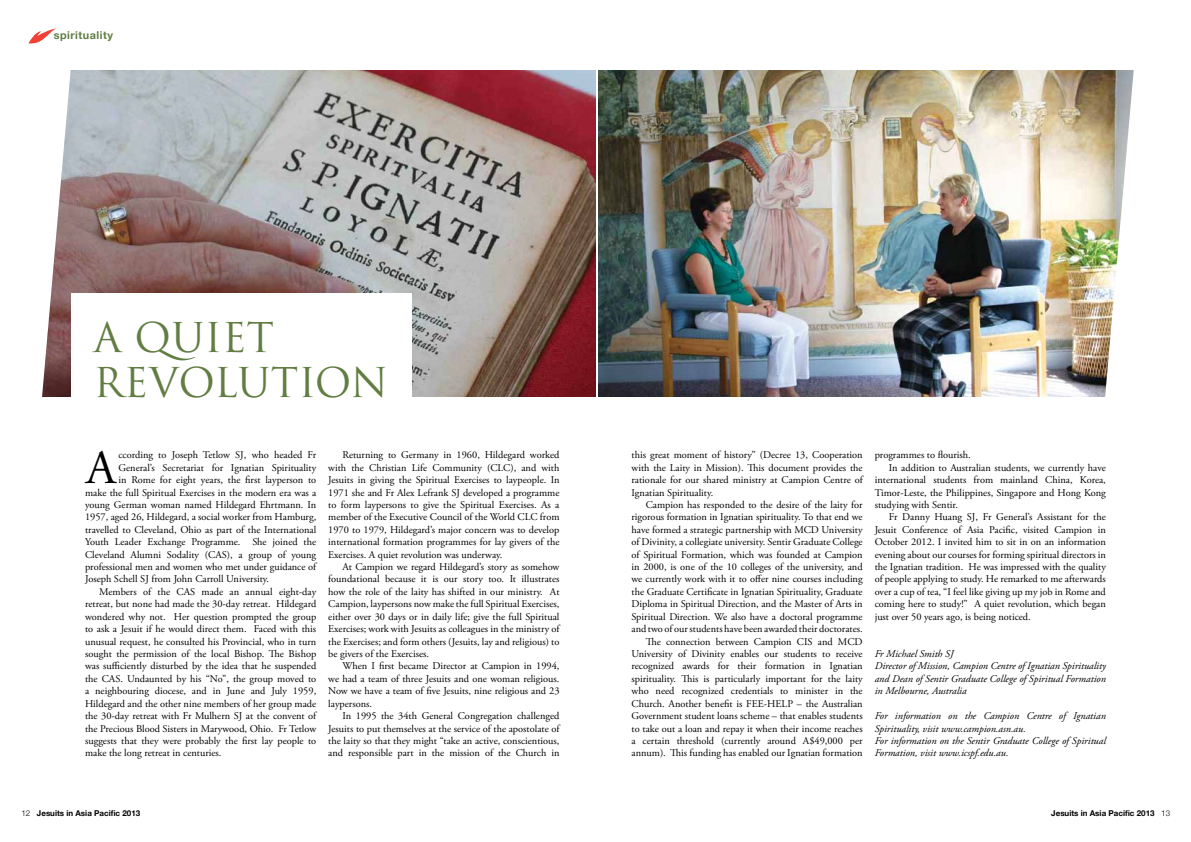
<style>
.page{position:relative;width:1191px;height:842px;background:#fff}
.page>*{position:absolute;margin:0;border:0;box-sizing:border-box;transform-origin:0 0}
.t1{font:47.8px "Adobe Garamond Pro";color:#000}
.t2{font:40px/45px "Trajan Pro";color:#617d42}
.t3{font:700 10.8px "Helvetica Neue";letter-spacing:.05em;color:#617d42}
.t4{font:10.4px/12.4px "Adobe Garamond Pro";letter-spacing:-.005em;color:#000;text-align:justify}
.t5{font:italic 10.4px/12.4px "Adobe Garamond Pro";color:#000}
.t6{font:10.4px "Adobe Garamond Pro";letter-spacing:-.03em;color:#000}
.t7{font:700 8px "Helvetica Neue";color:#000}
.s1{font-weight:300}
</style>
<div class="page">
<img style="left:598px;top:71px;width:501px;height:326px">
<img style="left:71px;top:71px;width:524px;height:326px">
<svg style="left:42px;top:70px;width:29px;height:327px"></svg>
<svg style="left:28px;top:28px;width:28px;height:16px"></svg>
<div style="left:71px;top:294px;width:340px;height:117px;background:#fff"></div>
<img style="left:1099px;top:70px;width:35px;height:327px">
<p class="t3" style="left:54px;top:25px;width:61px">spirituality</p>
<h2 class="t2" style="left:94px;top:315px;width:296px">A QUIET<br>REVOLUTION</h2>
<h1 class="t1" style="left:86px;top:439px;width:31px">A</h1>
<p class="t4" style="left:118px;top:449px;width:199px">ccording to Joseph Tetlow SJ, who headed Fr</p>
<p class="t4" style="left:118px;top:462px;width:199px">General’s Secretariat for Ignatian Spirituality</p>
<p class="t4" style="left:118px;top:474px;width:199px">in Rome for eight years, the first layperson to</p>
<p class="t4" style="left:85px;top:486px;width:233px">make the full Spiritual Exercises in the modern era was a</p>
<p class="t4" style="left:85px;top:499px;width:233px">young German woman named Hildegard Ehrtmann. In</p>
<p class="t4" style="left:85px;top:511px;width:233px">1957, aged 26, Hildegard, a social worker from Hamburg,</p>
<p class="t4" style="left:85px;top:524px;width:233px">travelled to Cleveland, Ohio as part of the International</p>
<p class="t4" style="left:85px;top:536px;width:233px">Youth Leader Exchange Programme. She joined the</p>
<p class="t4" style="left:85px;top:548px;width:233px">Cleveland Alumni Sodality (CAS), a group of young</p>
<p class="t4" style="left:85px;top:561px;width:234px">professional men and women who met under guidance of</p>
<p class="t6" style="left:85px;top:573px;width:185px">Joseph Schell SJ from John Carroll University.</p>
<p class="t4" style="left:99px;top:586px;width:218px">Members of the CAS made an annual eight-day</p>
<p class="t4" style="left:85px;top:598px;width:233px">retreat, but none had made the 30-day retreat. Hildegard</p>
<p class="t4" style="left:85px;top:611px;width:233px">wondered why not. Her question prompted the group</p>
<p class="t4" style="left:85px;top:623px;width:233px">to ask a Jesuit if he would direct them. Faced with this</p>
<p class="t4" style="left:85px;top:635px;width:233px">unusual request, he consulted his Provincial, who in turn</p>
<p class="t4" style="left:85px;top:648px;width:233px">sought the permission of the local Bishop. The Bishop</p>
<p class="t4" style="left:85px;top:660px;width:233px">was sufficiently disturbed by the idea that he suspended</p>
<p class="t4" style="left:85px;top:673px;width:233px">the CAS. Undaunted by his “No”, the group moved to</p>
<p class="t4" style="left:85px;top:685px;width:233px">a neighbouring diocese, and in June and July 1959,</p>
<p class="t4" style="left:85px;top:697px;width:233px">Hildegard and the other nine members of her group made</p>
<p class="t4" style="left:85px;top:710px;width:234px">the 30-day retreat with Fr Mulhern SJ at the convent of</p>
<p class="t4" style="left:85px;top:722px;width:233px">the Precious Blood Sisters in Marywood, Ohio. Fr Tetlow</p>
<p class="t4" style="left:85px;top:735px;width:233px">suggests that they were probably the first lay people to</p>
<p class="t4" style="left:85px;top:747px;width:138px">make the long retreat in centuries.</p>
<p class="t4" style="left:328px;top:449px;width:233px;text-indent:14px">Returning to Germany in 1960, Hildegard worked with the Christian Life Community (CLC), and with Jesuits in giving the Spiritual Exercises to laypeople. In 1971 she and Fr Alex Lefrank SJ developed a programme to form laypersons to give the Spiritual Exercises. As a member of the Executive Council of the World CLC from 1970 to 1979, Hildegard’s major concern was to develop international formation programmes for lay givers of the Exercises. A quiet revolution was underway.</p>
<p class="t4" style="left:328px;top:561px;width:234px;text-align:left;text-indent:14px">At Campion we regard Hildegard’s story as somehow foundational because it is our story too. It illustrates how the role of the laity has shifted in our ministry. At Campion, laypersons now make the full Spiritual Exercises, either over 30 days or in daily life; give the full Spiritual Exercises; work with Jesuits as colleagues in the ministry of the Exercises; and form others (Jesuits, lay and religious) to be givers of the Exercises.</p>
<p class="t4" style="left:328px;top:660px;width:233px;text-indent:14px">When I first became Director at Campion in 1994, we had a team of three Jesuits and one woman religious.<br>Now we have a team of five Jesuits, nine religious and 23 laypersons.</p>
<p class="t4" style="left:328px;top:710px;width:234px;text-indent:14px">In 1995 the 34th General Congregation challenged Jesuits to put themselves at the service of the apostolate of the laity so that they might “take an active, conscientious, and responsible part in the mission of the Church in</p>
<p class="t4" style="left:631px;top:449px;width:234px">this great moment of history” (Decree 13, Cooperation with the Laity in Mission). This document provides the rationale for our shared ministry at Campion Centre of Ignatian Spirituality.</p>
<p class="t4" style="left:631px;top:499px;width:233px;text-align:right">Campion has responded to the desire of the laity for rigorous formation in Ignatian spirituality. To that end we have formed a strategic partnership with MCD University of Divinity, a collegiate university. Sentir Graduate College of Spiritual Formation, which was founded at Campion in 2000, is one of the 10 colleges of the university, and we currently work with it to offer nine courses including the Graduate Certificate in Ignatian Spirituality, Graduate Diploma in Spiritual Direction, and the Master of Arts in Spiritual Direction. We also have a doctoral programme and two of our students have been awarded their doctorates.<br>The connection between Campion CIS and MCD University of Divinity enables our students to receive recognized awards for their formation in Ignatian spirituality. This is particularly important for the laity who need recognized credentials to minister in the Church. Another benefit is FEE-HELP – the Australian Government student loans scheme – that enables students to take out a loan and repay it when their income reaches a certain threshold (currently around A$49,000 per annum). This funding has enabled our Ignatian formation</p>
<p class="t4" style="left:874px;top:449px;width:98px">programmes to flourish.</p>
<p class="t4" style="left:889px;top:462px;width:218px">In addition to Australian students, we currently have</p>
<p class="t4" style="left:874px;top:474px;width:233px">international students from mainland China, Korea,</p>
<p class="t4" style="left:874px;top:486px;width:233px">Timor-Leste, the Philippines, Singapore and Hong Kong</p>
<p class="t4" style="left:874px;top:499px;width:85px">studying with Sentir.</p>
<p class="t4" style="left:889px;top:511px;width:218px">Fr Danny Huang SJ, Fr General’s Assistant for the</p>
<p class="t4" style="left:874px;top:524px;width:233px">Jesuit Conference of Asia Pacific, visited Campion in</p>
<p class="t4" style="left:874px;top:536px;width:233px">October 2012. I invited him to sit in on an information</p>
<p class="t4" style="left:874px;top:548px;width:233px">evening about our courses for forming spiritual directors in</p>
<p class="t4" style="left:874px;top:561px;width:233px">the Ignatian tradition. He was impressed with the quality</p>
<p class="t4" style="left:874px;top:573px;width:233px">of people applying to study. He remarked to me afterwards</p>
<p class="t4" style="left:874px;top:586px;width:233px">over a cup of tea, “I feel like giving up my job in Rome and</p>
<p class="t4" style="left:874px;top:598px;width:233px">coming here to study!” A quiet revolution, which began</p>
<p class="t4" style="left:874px;top:611px;width:158px">just over 50 years ago, is being noticed.</p>
<p class="t5" style="left:874px;top:648px;width:233px">Fr Michael Smith SJ<br>Director of Mission, Campion Centre of Ignatian Spirituality and Dean of Sentir Graduate College of Spiritual Formation in Melbourne, Australia</p>
<p class="t5" style="left:874px;top:710px;width:233px">For information on the Campion Centre of Ignatian Spirituality, visit www.campion.asn.au.<br>For information on the Sentir Graduate College of Spiritual Formation, visit www.icspf.edu.au.</p>
<p class="t7" style="left:21px;top:806px;width:120px"><span class="s1">12</span> Jesuits in Asia Pacific 2013</p>
<p class="t7" style="left:1051px;top:806px;width:120px">Jesuits in Asia Pacific 2013 <span class="s1">13</span></p>
</div>
